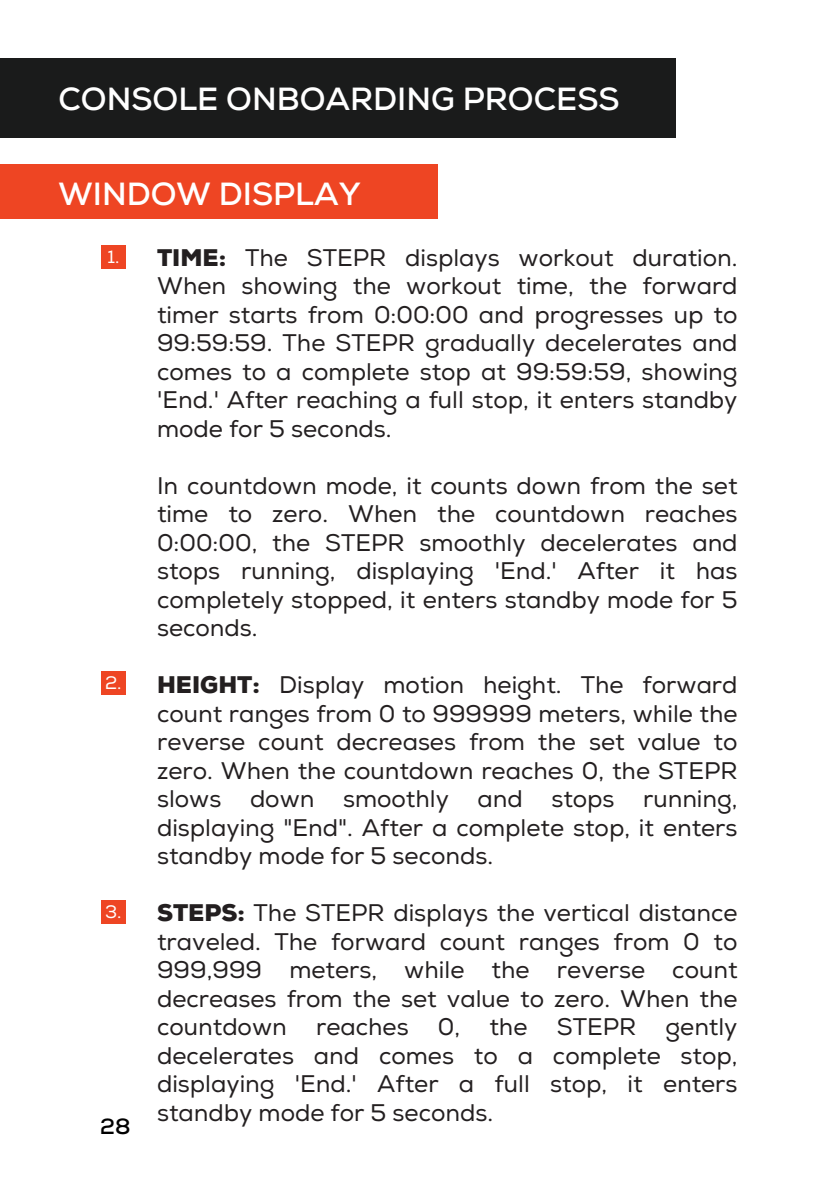
<style>
.page{position:relative;width:839px;height:1191px;background:#fff}
.page>*{position:absolute;margin:0;border:0;box-sizing:border-box;transform-origin:0 0}
.t1{font:700 32px "Nexa";color:#fff}
.t2{font:24px/28.4px "Nexa";color:#231f20;text-align:justify}
.t3{font:700 22px "Nexa";color:#000}
.t4{font:18px "Nexa";color:#fff}
.s1{font-weight:900}
</style>
<div class="page">
<div style="left:0;top:58px;width:675px;height:80px;background:#1a1b1b"></div>
<div style="left:101px;top:245px;width:24px;height:24px;background:#ee4523"></div>
<div style="left:101px;top:671px;width:24px;height:24px;background:#ee4523"></div>
<div style="left:101px;top:900px;width:24px;height:24px;background:#ee4523"></div>
<div style="left:0;top:165px;width:438px;height:54px;background:#ee4523"></div>
<p class="t1" style="left:58px;top:80px;width:562px">CONSOLE ONBOARDING PROCESS</p>
<p class="t1" style="left:58px;top:175px;width:304px">WINDOW DISPLAY</p>
<h1 class="t1" style="left:113px;top:177px;width:107px">STEP 1</h1>
<h2 class="t4" style="left:107px;top:246px;width:13px">1.</h2>
<h2 class="t4" style="left:105px;top:672px;width:18px">2.</h2>
<h2 class="t4" style="left:105px;top:901px;width:18px">3.</h2>
<h2 class="t3" style="left:100px;top:1113px;width:32px">28</h2>
<h1 class="t2" style="left:157px;top:244px;width:582px"><span class="s1">TIME:</span> The STEPR displays workout duration.<br>When showing the workout time, the forward timer starts from 0:00:00 and progresses up to 99:59:59. The STEPR gradually decelerates and comes to a complete stop at 99:59:59, showing 'End.' After reaching a full stop, it enters standby mode for 5 seconds.</h1>
<h1 class="t2" style="left:157px;top:472px;width:582px">In countdown mode, it counts down from the set time to zero. When the countdown reaches 0:00:00, the STEPR smoothly decelerates and stops running, displaying 'End.' After it has completely stopped, it enters standby mode for 5 seconds.</h1>
<p class="t2" style="left:157px;top:672px;width:582px"><span class="s1">HEIGHT:</span> Display motion height. The forward count ranges from 0 to 999999 meters, while the reverse count decreases from the set value to zero. When the countdown reaches 0, the STEPR slows down smoothly and stops running, displaying "End". After a complete stop, it enters standby mode for 5 seconds.</p>
<p class="t2" style="left:157px;top:900px;width:582px"><span class="s1">STEPS:</span> The STEPR displays the vertical distance traveled. The forward count ranges from 0 to 999,999 meters, while the reverse count decreases from the set value to zero. When the countdown reaches 0, the STEPR gently decelerates and comes to a complete stop, displaying 'End.' After a full stop, it enters standby mode for 5 seconds.</p>
</div>
